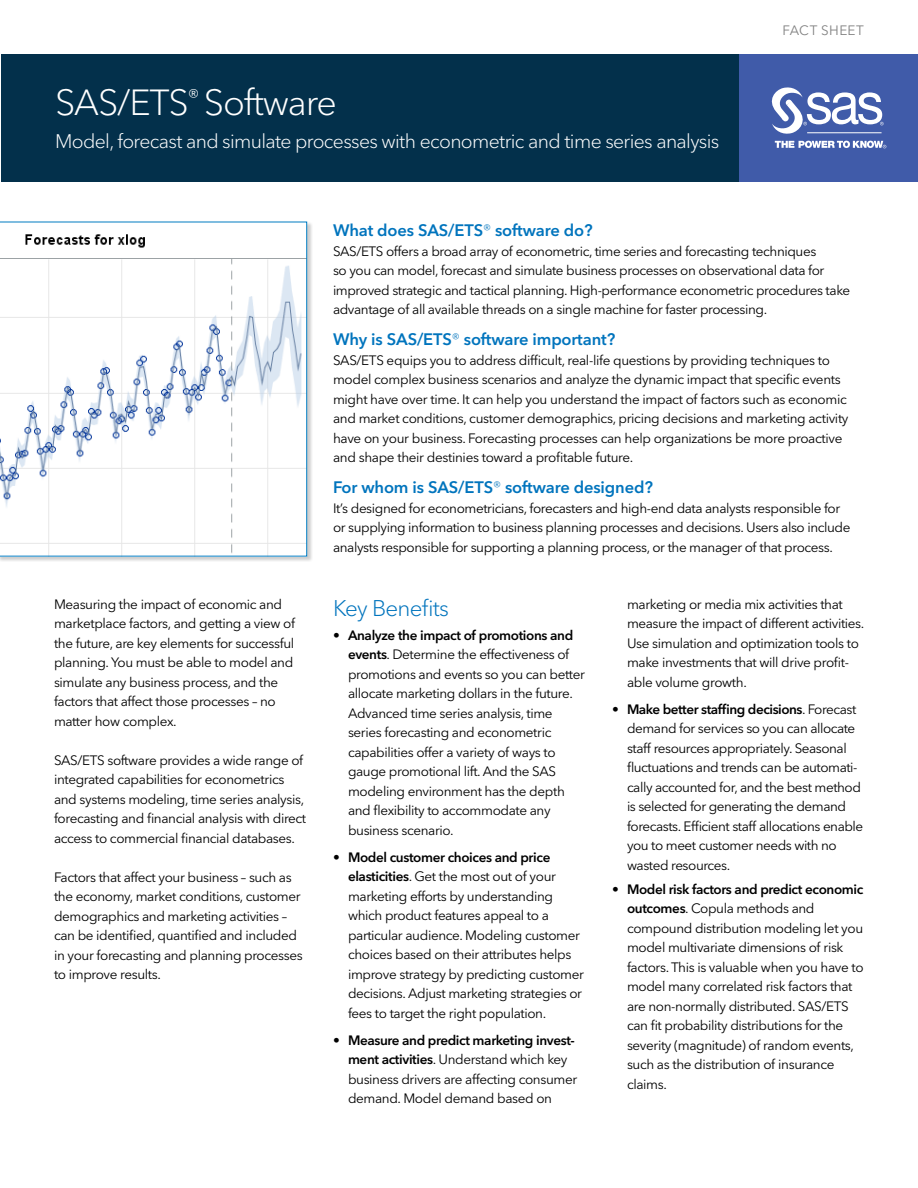
<style>
.page{position:relative;width:918px;height:1188px;background:#fff}
.page>*{position:absolute;margin:0;border:0;box-sizing:border-box;transform-origin:0 0}
.Headline_Title{font:300 36px "Avenir Next W1 G";letter-spacing:-.035em;color:#fff}
.Subhead-1_Cobalt{font:300 22.5px "Avenir Next W1 G";letter-spacing:-.035em;color:#0074bd}
.Headline_subhead___k{font:300 19.5px "Avenir Next W1 G";letter-spacing:-.035em;color:#fff}
.Summary_Q_Head-Groun{font:600 16.5px "Avenir Next W1 G";letter-spacing:-.01em;color:#0074bd}
.Body_Bullet{font:13.5px/19.5px "Avenir Next W1 G";letter-spacing:-.025em;color:#000}
.Summary_Q_Body{font:13.5px/19.5px "Avenir Next W1 G";letter-spacing:-.03em;color:#000}
.Body{font:13.5px/19.5px "Avenir Next W1 G";letter-spacing:-.025em;color:#000}
.Collateral_Identifie{font:13.5px "Avenir Next W1 G";letter-spacing:.025em;color:#818181}
.s1{font-weight:300;font-size:13.5px}
.s2{font-weight:600}
</style>
<div class="page">
<div style="left:1px;top:54px;width:738px;height:128px;background:#03304b"></div>
<div style="left:0;top:222px;width:313px;height:340px;background:#000;opacity:.2"></div>
<svg style="left:0;top:222px;width:307px;height:334px"></svg>
<div style="left:739px;top:54px;width:179px;height:128px;background:#405ba9"></div>
<svg style="left:775px;top:141px;width:111px;height:7px"></svg>
<svg style="left:771px;top:87px;width:113px;height:47px"></svg>
<hr style="left:807px;top:132px;width:75px;height:1px;background:#fff">
<p class="Headline_Title" style="left:55px;top:81px;width:283px">SAS/ETS<sup>®</sup> Software</p>
<p class="Headline_subhead___k" style="left:55px;top:129px;width:666px">Model, forecast and simulate processes with econometric and time series analysis</p>
<p class="Collateral_Identifie" style="left:782px;top:23px;width:83px">FACT SHEET</p>
<p class="Body" style="left:54px;top:594px;width:242px">Measuring the impact of economic and marketplace factors, and getting a view of the future, are key elements for successful planning. You must be able to model and simulate any business process, and the factors that affect those processes – no matter how complex.</p>
<p class="Body" style="left:54px;top:750px;width:254px">SAS/ETS software provides a wide range of integrated capabilities for econometrics and systems modeling, time series analysis, forecasting and financial analysis with direct access to commercial financial databases.</p>
<p class="Body" style="left:54px;top:867px;width:250px">Factors that affect your business – such as the economy, market conditions, customer demographics and marketing activities – can be identified, quantified and included in your forecasting and planning processes to improve results.</p>
<p class="Summary_Q_Head-Groun" style="left:333px;top:220px;width:261px">What does SAS/ETS<span class="s1">®</span> software do?</p>
<p class="Summary_Q_Body" style="left:333px;top:241px;width:519px">SAS/ETS offers a broad array of econometric, time series and forecasting techniques<br>so you can model, forecast and simulate business processes on observational data for improved strategic and tactical planning. High-performance econometric procedures take advantage of all available threads on a single machine for faster processing.</p>
<p class="Summary_Q_Head-Groun" style="left:333px;top:329px;width:284px">Why is SAS/ETS<span class="s1">®</span> software important?</p>
<p class="Summary_Q_Body" style="left:333px;top:350px;width:517px">SAS/ETS equips you to address difficult, real-life questions by providing techniques to model complex business scenarios and analyze the dynamic impact that specific events might have over time. It can help you understand the impact of factors such as economic and market conditions, customer demographics, pricing decisions and marketing activity have on your business. Forecasting processes can help organizations be more proactive and shape their destinies toward a profitable future.</p>
<p class="Summary_Q_Head-Groun" style="left:333px;top:478px;width:321px">For whom is SAS/ETS<span class="s1">®</span> software designed?</p>
<p class="Summary_Q_Body" style="left:333px;top:498px;width:519px">It’s designed for econometricians, forecasters and high-end data analysts responsible for or supplying information to business planning processes and decisions. Users also include analysts responsible for supporting a planning process, or the manager of that process.</p>
<p class="Subhead-1_Cobalt" style="left:333px;top:594px;width:118px">Key Benefits</p>
<p class="Body_Bullet" style="left:348px;top:625px;width:239px;text-indent:-15px">• <span class="s2">Analyze the impact of promotions and events</span>. Determine the effectiveness of promotions and events so you can better allocate marketing dollars in the future.<br>Advanced time series analysis, time series forecasting and econometric capabilities offer a variety of ways to gauge promotional lift. And the SAS modeling environment has the depth and flexibility to accommodate any business scenario.</p>
<p class="Body_Bullet" style="left:348px;top:847px;width:238px;text-indent:-15px">• <span class="s2">Model customer choices and price elasticities</span>. Get the most out of your marketing efforts by understanding which product features appeal to a particular audience. Modeling customer choices based on their attributes helps improve strategy by predicting customer decisions. Adjust marketing strategies or fees to target the right population.</p>
<p class="Body_Bullet" style="left:348px;top:1030px;width:231px;text-indent:-15px">• <span class="s2">Measure and predict marketing invest&shy;ment activities</span>. Understand which key business drivers are affecting consumer demand. Model demand based on</p>
<p class="Body_Bullet" style="left:627px;top:594px;width:239px">marketing or media mix activities that measure the impact of different activities.<br>Use simulation and optimization tools to make investments that will drive profit&shy;able volume growth.</p>
<p class="Body_Bullet" style="left:627px;top:699px;width:238px;text-indent:-15px">• <span class="s2">Make better staffing decisions</span>. Forecast demand for services so you can allocate staff resources appropriately. Seasonal fluctuations and trends can be automati&shy;cally accounted for, and the best method is selected for generating the demand forecasts. Efficient staff allocations enable you to meet customer needs with no wasted resources.</p>
<p class="Body_Bullet" style="left:627px;top:879px;width:238px;text-indent:-15px">• <span class="s2">Model risk factors and predict economic outcomes</span>. Copula methods and compound distribution modeling let you model multivariate dimensions of risk factors. This is valuable when you have to model many correlated risk factors that are non-normally distributed. SAS/ETS can fit probability distributions for the severity (magnitude) of random events, such as the distribution of insurance claims.</p>
</div>
